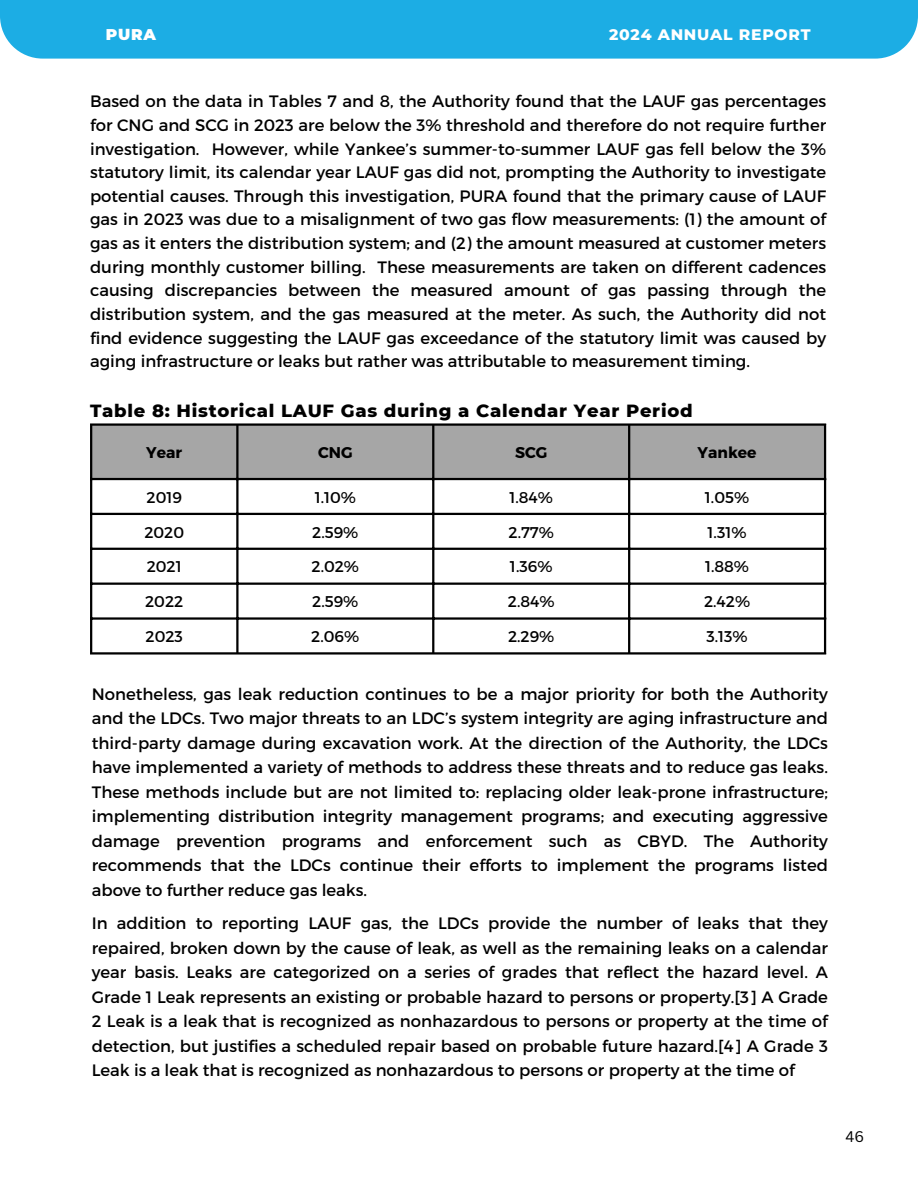
<style>
.page{position:relative;width:918px;height:1188px;background:#fff}
.page>*{position:absolute;margin:0;border:0;box-sizing:border-box;transform-origin:0 0}
.t1{font:800 18px "Montserrat";letter-spacing:.04em;color:#000}
.t2{font:16.5px/24.5px "Montserrat";color:#000;text-align:justify}
.t3{font:15.6px "Montserrat";color:#000}
.t4{font:800 15.6px "Montserrat";letter-spacing:.05em;color:#fff}
.t5{font:700 15.6px "Montserrat";color:#000}
.t6{font:900 15.6px "Montserrat";color:#fff}
.t7{font:15px "Canva Sans";color:#000}
</style>
<div class="page">
<div style="left:0;top:0;width:918px;height:59px;background:#1cade4"></div>
<div style="left:92px;top:426px;width:732px;height:52px;background:#a6a6a6"></div>
<hr style="left:90px;top:426px;width:2px;height:226px;background:#000">
<hr style="left:236px;top:426px;width:3px;height:226px;background:#000">
<hr style="left:432px;top:426px;width:2px;height:226px;background:#000">
<hr style="left:628px;top:426px;width:2px;height:226px;background:#000">
<hr style="left:824px;top:426px;width:2px;height:226px;background:#000">
<hr style="left:90px;top:423px;width:736px;height:3px;background:#000">
<hr style="left:90px;top:478px;width:736px;height:2px;background:#000">
<hr style="left:90px;top:513px;width:736px;height:2px;background:#000">
<hr style="left:90px;top:548px;width:736px;height:2px;background:#000">
<hr style="left:90px;top:583px;width:736px;height:2px;background:#000">
<hr style="left:90px;top:617px;width:736px;height:3px;background:#000">
<hr style="left:90px;top:652px;width:736px;height:3px;background:#000">
<p class="t6" style="left:106px;top:25px;width:52px">PURA</p>
<h2 class="t4" style="left:609px;top:25px;width:203px">2024 ANNUAL REPORT</h2>
<h1 class="t2" style="left:90px;top:89px;width:738px;line-height:23.7px">Based on the data in Tables 7 and 8, the Authority found that the LAUF gas percentages for CNG and SCG in 2023 are below the 3% threshold and therefore do not require further investigation. However, while Yankee’s summer-to-summer LAUF gas fell below the 3% statutory limit, its calendar year LAUF gas did not, prompting the Authority to investigate potential causes. Through this investigation, PURA found that the primary cause of LAUF gas in 2023 was due to a misalignment of two gas flow measurements: (1) the amount of gas as it enters the distribution system; and (2) the amount measured at customer meters during monthly customer billing. These measurements are taken on different cadences causing discrepancies between the measured amount of gas passing through the distribution system, and the gas measured at the meter. As such, the Authority did not find evidence suggesting the LAUF gas exceedance of the statutory limit was caused by aging infrastructure or leaks but rather was attributable to measurement timing.</h1>
<p class="t1" style="left:90px;top:400px;width:604px">Table 8: Historical LAUF Gas during a Calendar Year Period</p>
<p class="t5" style="left:146px;top:443px;width:37px">Year</p>
<p class="t5" style="left:318px;top:443px;width:36px">CNG</p>
<p class="t5" style="left:515px;top:443px;width:34px">SCG</p>
<p class="t5" style="left:698px;top:443px;width:60px">Yankee</p>
<p class="t3" style="left:147px;top:487px;width:37px">2019</p>
<p class="t3" style="left:315px;top:487px;width:43px">1.10%</p>
<p class="t3" style="left:509px;top:487px;width:45px">1.84%</p>
<p class="t3" style="left:705px;top:487px;width:46px">1.05%</p>
<p class="t3" style="left:144px;top:522px;width:41px">2020</p>
<p class="t3" style="left:312px;top:522px;width:48px">2.59%</p>
<p class="t3" style="left:509px;top:522px;width:47px">2.77%</p>
<p class="t3" style="left:708px;top:522px;width:40px">1.31%</p>
<p class="t3" style="left:147px;top:557px;width:37px">2021</p>
<p class="t3" style="left:312px;top:557px;width:49px">2.02%</p>
<p class="t3" style="left:510px;top:557px;width:44px">1.36%</p>
<p class="t3" style="left:705px;top:557px;width:46px">1.88%</p>
<p class="t3" style="left:145px;top:592px;width:40px">2022</p>
<p class="t3" style="left:312px;top:592px;width:48px">2.59%</p>
<p class="t3" style="left:508px;top:592px;width:48px">2.84%</p>
<p class="t3" style="left:704px;top:592px;width:48px">2.42%</p>
<p class="t3" style="left:146px;top:626px;width:39px">2023</p>
<p class="t3" style="left:311px;top:626px;width:49px">2.06%</p>
<p class="t3" style="left:508px;top:626px;width:48px">2.29%</p>
<p class="t3" style="left:706px;top:626px;width:43px">3.13%</p>
<p class="t2" style="left:92px;top:681px;width:738px">Nonetheless, gas leak reduction continues to be a major priority for both the Authority and the LDCs. Two major threats to an LDC’s system integrity are aging infrastructure and third-party damage during excavation work. At the direction of the Authority, the LDCs have implemented a variety of methods to address these threats and to reduce gas leaks.<br>These methods include but are not limited to: replacing older leak-prone infrastructure; implementing distribution integrity management programs; and executing aggressive damage prevention programs and enforcement such as CBYD. The Authority recommends that the LDCs continue their efforts to implement the programs listed above to further reduce gas leaks.</p>
<p class="t2" style="left:92px;top:910px;width:738px">In addition to reporting LAUF gas, the LDCs provide the number of leaks that they repaired, broken down by the cause of leak, as well as the remaining leaks on a calendar year basis. Leaks are categorized on a series of grades that reflect the hazard level. A Grade 1 Leak represents an existing or probable hazard to persons or property.[3] A Grade 2 Leak is a leak that is recognized as nonhazardous to persons or property at the time of detection, but justifies a scheduled repair based on probable future hazard.[4] A Grade 3<br>Leak is a leak that is recognized as nonhazardous to persons or property at the time of</p>
<h1 class="t7" style="left:846px;top:1126px;width:20px">46</h1>
</div>
